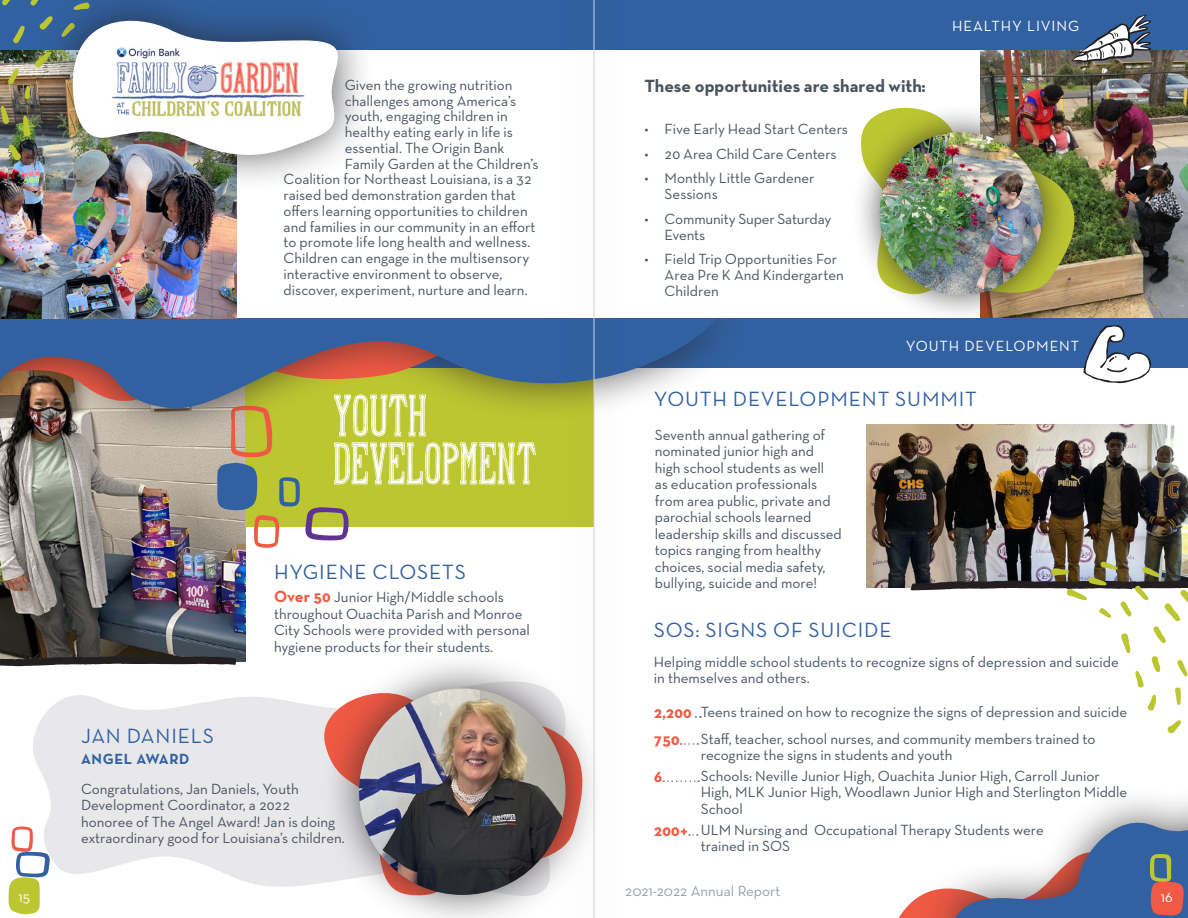
<style>
.page{position:relative;width:1188px;height:918px;background:#fff}
.page>*{position:absolute;margin:0;border:0;box-sizing:border-box;transform-origin:0 0}
.t1{font:60px "Hand Shop Typography A20";color:#fff}
.t2{font:21px "Neutra Text TF";letter-spacing:.04em;color:#3261a1}
.t3{font:700 18px "Neutra Text TF";color:#4a535e}
.t4{font:700 16.5px "Neutra Text TF";color:#f05944}
.t5{font:15px/16.5px "Neutra Text TF";color:#4a535e}
.t6{font:15px "Neutra Text";letter-spacing:.06em;color:#fff}
.t7{font:15px "Neutra Text";color:#999ea7}
.t8{font:700 15px "Neutra Text TF";letter-spacing:.04em;color:#3261a1}
.s1{font-weight:700;font-size:16.5px;color:#f05944}
</style>
<div class="page">
<img style="left:981px;top:49px;width:207px;height:269px">
<img style="left:867px;top:425px;width:321px;height:162px">
<svg style="left:33px;top:661px;width:281px;height:226px;fill:#e8e7ea"></svg>
<img style="left:0;top:483px;width:246px;height:178px">
<div style="left:246px;top:351px;width:348px;height:176px;background:#bcc631"></div>
<div style="left:0;top:318px;width:1188px;height:49px;background:#3261a1"></div>
<svg style="left:1084px;top:325px;width:67px;height:58px"></svg>
<svg style="left:314px;top:706px;width:7px;height:178px"></svg>
<div style="left:321px;top:650px;width:283px;height:268px;background:#231f20;opacity:.73"></div>
<img style="left:359px;top:688px;width:207px;height:207px;border-radius:103px">
<svg style="left:680px;top:743px;width:18px;height:2px"></svg>
<svg style="left:663px;top:780px;width:36px;height:2px"></svg>
<svg style="left:689px;top:834px;width:9px;height:2px"></svg>
<svg style="left:0;top:656px;width:237px;height:11px"></svg>
<svg style="left:217px;top:483px;width:132px;height:65px"></svg>
<svg style="left:1167px;top:720px;width:14px;height:14px"></svg>
<svg style="left:910px;top:561px;width:278px;height:150px"></svg>
<div style="left:0;top:279px;width:750px;height:204px;background:#231f20;opacity:.73"></div>
<svg style="left:0;top:318px;width:717px;height:130px"></svg>
<div style="left:0;top:214px;width:891px;height:104px;background:#fff"></div>
<img style="left:0;top:49px;width:236px;height:269px">
<div style="left:0;top:0;width:1188px;height:49px;background:#3261a1"></div>
<svg style="left:30px;top:0;width:5px;height:6px"></svg>
<svg style="left:13px;top:25px;width:12px;height:19px"></svg>
<svg style="left:2px;top:0;width:8px;height:6px"></svg>
<img style="left:0;top:52px;width:35px;height:87px">
<svg style="left:9px;top:145px;width:13px;height:15px"></svg>
<svg style="left:1071px;top:15px;width:80px;height:47px"></svg>
<div style="left:35px;top:0;width:340px;height:193px;background:#231f20;opacity:.73"></div>
<img style="left:70px;top:12px;width:293px;height:152px">
<img style="left:98px;top:29px;width:215px;height:101px">
<img style="left:980px;top:98px;width:111px;height:207px">
<div style="left:851px;top:103px;width:221px;height:221px;background:#231f20;opacity:.73"></div>
<img style="left:880px;top:132px;width:163px;height:163px">
<svg style="left:898px;top:799px;width:290px;height:119px"></svg>
<svg style="left:9px;top:826px;width:41px;height:88px"></svg>
<div style="left:557px;top:0;width:74px;height:918px;background:#231f20;opacity:.73"></div>
<hr style="left:594px;top:0;width:1px;height:918px;background:#d1d2d4">
<p class="t5" style="left:345px;top:76px;width:169px">Given the growing nutrition</p>
<p class="t5" style="left:345px;top:92px;width:173px">challenges among America’s</p>
<p class="t5" style="left:345px;top:108px;width:165px">youth, engaging children in</p>
<p class="t5" style="left:345px;top:123px;width:170px">healthy eating early in life is</p>
<p class="t5" style="left:345px;top:139px;width:161px">essential. The Origin Bank</p>
<p class="t5" style="left:345px;top:155px;width:195px">Family Garden at the Children’s</p>
<p class="t5" style="left:284px;top:171px;width:250px">Coalition for Northeast Louisiana, is a 32</p>
<p class="t5" style="left:284px;top:186px;width:234px">raised bed demonstration garden that</p>
<p class="t5" style="left:284px;top:202px;width:246px">offers learning opportunities to children</p>
<p class="t5" style="left:284px;top:218px;width:253px">and families in our community in an effort</p>
<p class="t5" style="left:284px;top:234px;width:248px">to promote life long health and wellness.</p>
<p class="t5" style="left:284px;top:249px;width:247px">Children can engage in the multisensory</p>
<p class="t5" style="left:284px;top:265px;width:220px">interactive environment to observe,</p>
<p class="t5" style="left:284px;top:281px;width:246px">discover, experiment, nurture and learn.</p>
<p class="t1" style="left:334px;top:386px;width:96px">YOUTH</p>
<p class="t1" style="left:334px;top:434px;width:204px">DEVELOPMENT</p>
<p class="t2" style="left:274px;top:559px;width:193px">HYGIENE CLOSETS</p>
<p class="t5" style="left:274px;top:589px;width:257px"><span class="s1">Over 50</span> Junior High/Middle schools throughout Ouachita Parish and Monroe City Schools were provided with personal hygiene products for their students.</p>
<p class="t2" style="left:81px;top:723px;width:134px">JAN DANIELS</p>
<p class="t8" style="left:81px;top:749px;width:110px">ANGEL AWARD</p>
<p class="t5" style="left:81px;top:780px;width:265px">Congratulations, Jan Daniels, Youth Development Coordinator, a 2022 honoree of The Angel Award! Jan is doing extraordinary good for Louisiana’s children.</p>
<p class="t3" style="left:644px;top:75px;width:283px">These opportunities are shared with:</p>
<p class="t5" style="left:644px;top:120px;width:205px">• Five Early Head Start Centers</p>
<p class="t5" style="left:644px;top:145px;width:194px">• 20 Area Child Care Centers</p>
<p class="t5" style="left:665px;top:170px;width:151px;line-height:15.8px;text-indent:-20px">• Monthly Little Gardener<br>Sessions</p>
<p class="t5" style="left:665px;top:211px;width:168px;line-height:15.8px;text-indent:-20px">• Community Super Saturday<br>Events</p>
<p class="t5" style="left:665px;top:251px;width:181px;line-height:15.8px;text-indent:-20px">• Field Trip Opportunities For<br>Area Pre K And Kindergarten<br>Children</p>
<p class="t6" style="left:952px;top:17px;width:129px">HEALTHY LIVING</p>
<p class="t6" style="left:906px;top:336px;width:175px">YOUTH DEVELOPMENT</p>
<p class="t2" style="left:654px;top:387px;width:324px">YOUTH DEVELOPMENT SUMMIT</p>
<p class="t5" style="left:655px;top:426px;width:189px">Seventh annual gathering of nominated junior high and high school students as well<br>as education professionals from area public, private and parochial schools learned leadership skills and discussed topics ranging from healthy choices, social media safety, bullying, suicide and more!</p>
<p class="t2" style="left:654px;top:617px;width:239px">SOS: SIGNS OF SUICIDE</p>
<p class="t5" style="left:654px;top:653px;width:466px">Helping middle school students to recognize signs of depression and suicide in themselves and others.</p>
<p class="t4" style="left:654px;top:702px;width:39px">2,200</p>
<p class="t5" style="left:701px;top:703px;width:428px">Teens trained on how to recognize the signs of depression and suicide</p>
<p class="t4" style="left:654px;top:729px;width:27px">750</p>
<p class="t5" style="left:701px;top:730px;width:396px">Staff, teacher, school nurses, and community members trained to recognize the signs in students and youth</p>
<p class="t4" style="left:654px;top:766px;width:10px">6</p>
<p class="t5" style="left:701px;top:767px;width:428px">Schools: Neville Junior High, Ouachita Junior High, Carroll Junior<br>High, MLK Junior High, Woodlawn Junior High and Sterlington Middle<br>School</p>
<p class="t4" style="left:654px;top:820px;width:36px">200+</p>
<p class="t5" style="left:701px;top:821px;width:344px">ULM Nursing and Occupational Therapy Students were trained in SOS</p>
<p class="t7" style="left:625px;top:882px;width:157px">2021-2022 Annual Report</p>
<p class="t6" style="left:19px;top:887px;width:13px">15</p>
<p class="t6" style="left:1161px;top:887px;width:13px">16</p>
</div>
